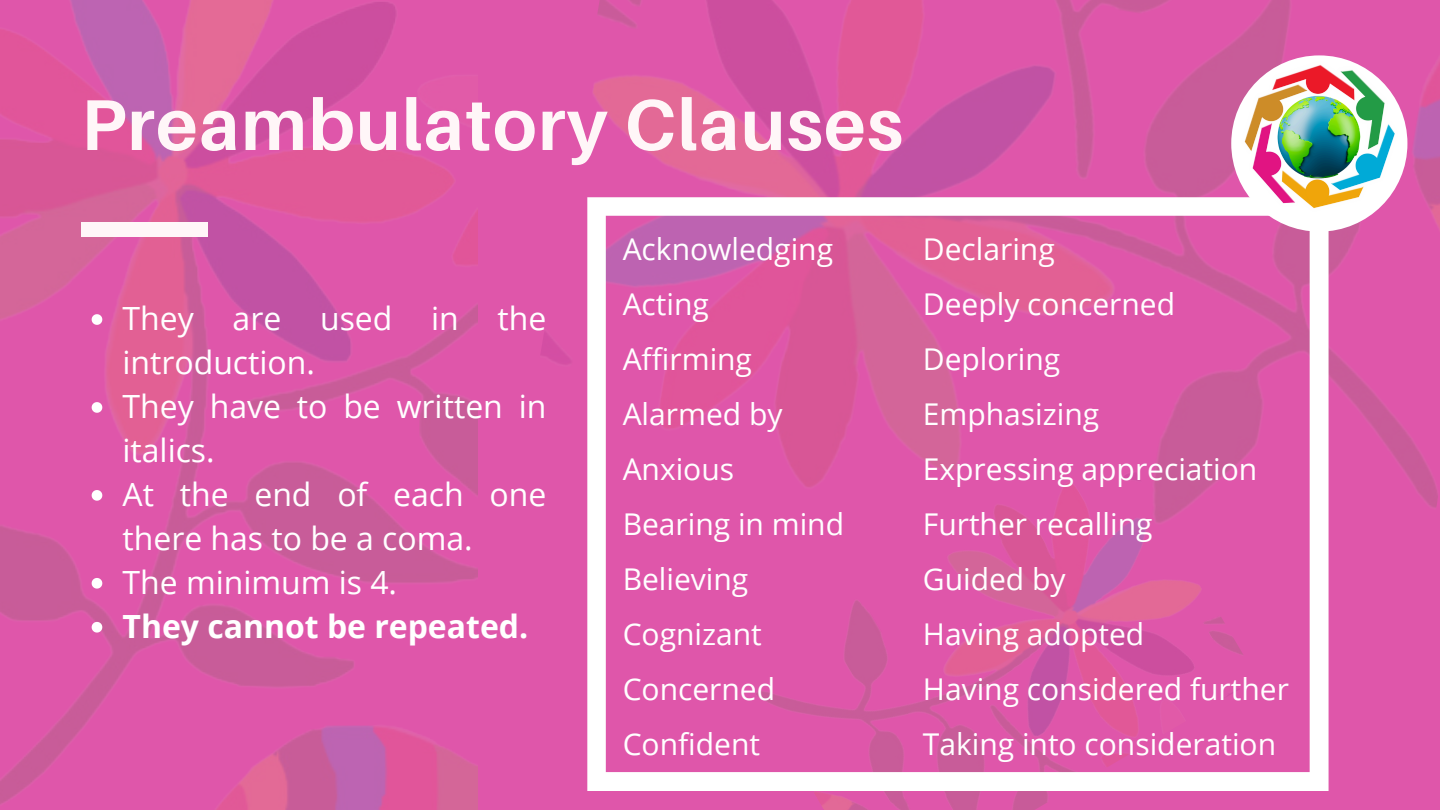
<style>
.page{position:relative;width:1440px;height:810px;background:#df56aa}
.page>*{position:absolute;margin:0;border:0;box-sizing:border-box;transform-origin:0 0}
.t1{font:700 72px "Aileron";letter-spacing:.02em;color:#fff6f8}
.t2{font:32px/44px "Open Sans";color:#fff}
.t3{font:700 32px "Open Sans";color:#fff}
.t4{font:30px "Open Sans";color:#fff}
</style>
<div class="page">
<img style="left:0;top:0;width:478px;height:810px">
<img style="left:814px;top:791px;width:234px;height:19px">
<img style="left:541px;top:0;width:899px;height:508px">
<div style="left:81px;top:222px;width:127px;height:15px;background:#fff6f8"></div>
<svg style="left:92px;top:314px;width:10px;height:11px"></svg>
<svg style="left:92px;top:402px;width:10px;height:11px"></svg>
<svg style="left:92px;top:490px;width:10px;height:11px"></svg>
<svg style="left:92px;top:578px;width:10px;height:11px"></svg>
<svg style="left:92px;top:622px;width:10px;height:11px"></svg>
<svg style="left:587px;top:197px;width:742px;height:594px"></svg>
<div style="left:1231px;top:55px;width:176px;height:177px;background:#fff;border-radius:50%"></div>
<img style="left:1209px;top:55px;width:220px;height:156px">
<p class="t1" style="left:81px;top:80px;width:823px">Preambulatory Clauses</p>
<p class="t2" style="left:123px;top:296px;width:425px">They are used in the introduction.</p>
<p class="t2" style="left:123px;top:384px;width:425px">They have to be written in italics.</p>
<p class="t2" style="left:123px;top:472px;width:425px">At the end of each one there has to be a coma.</p>
<h1 class="t2" style="left:123px;top:560px;width:276px">The minimum is 4.</h1>
<p class="t3" style="left:123px;top:604px;width:407px">They cannot be repeated.</p>
<p class="t4" style="left:623px;top:228px;width:212px">Acknowledging</p>
<p class="t4" style="left:623px;top:283px;width:88px">Acting</p>
<p class="t4" style="left:623px;top:338px;width:131px">Affirming</p>
<p class="t4" style="left:623px;top:393px;width:161px">Alarmed by</p>
<p class="t4" style="left:623px;top:448px;width:113px">Anxious</p>
<p class="t4" style="left:623px;top:503px;width:223px">Bearing in mind</p>
<p class="t4" style="left:623px;top:558px;width:127px">Believing</p>
<p class="t4" style="left:623px;top:613px;width:141px">Cognizant</p>
<p class="t4" style="left:623px;top:668px;width:154px">Concerned</p>
<p class="t4" style="left:623px;top:723px;width:139px">Confident</p>
<p class="t4" style="left:923px;top:228px;width:133px">Declaring</p>
<p class="t4" style="left:923px;top:283px;width:254px">Deeply concerned</p>
<p class="t4" style="left:923px;top:338px;width:139px">Deploring</p>
<p class="t4" style="left:923px;top:393px;width:178px">Emphasizing</p>
<p class="t4" style="left:923px;top:448px;width:336px">Expressing appreciation</p>
<p class="t4" style="left:923px;top:503px;width:231px">Further recalling</p>
<p class="t4" style="left:923px;top:558px;width:144px">Guided by</p>
<p class="t4" style="left:923px;top:613px;width:223px">Having adopted</p>
<p class="t4" style="left:923px;top:668px;width:368px">Having considered further</p>
<p class="t4" style="left:923px;top:723px;width:355px">Taking into consideration</p>
</div>
